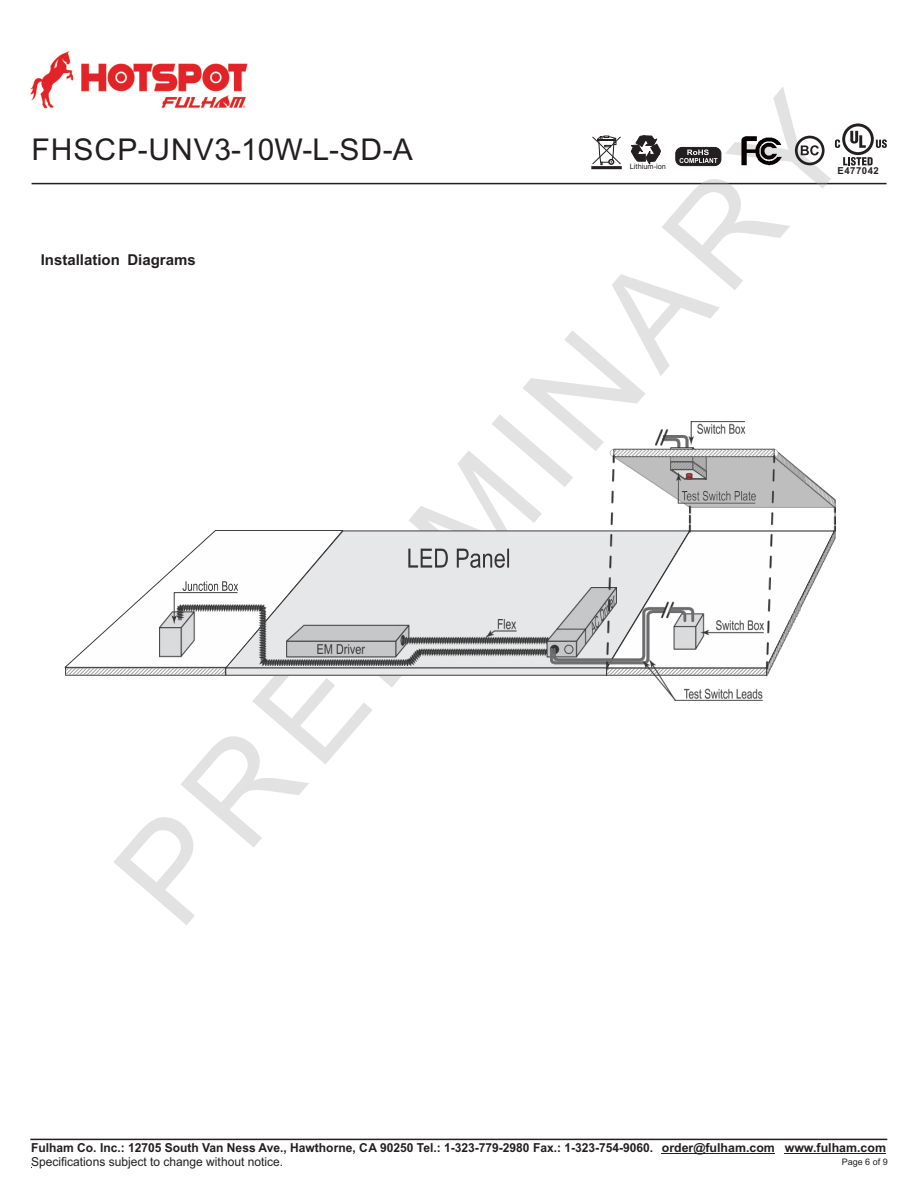
<style>
.page{position:relative;width:918px;height:1188px;background:#fff}
.page>*{position:absolute;margin:0;border:0;box-sizing:border-box;transform-origin:0 0}
.t1{font:135.15px "Arial";color:rgb(167 169 172/.33)}
.t2{font:30px "Arial";letter-spacing:.035em;color:#231f20}
.t3{font:700 15px "Arial";color:#231f20}
.t4{font:700 12.3px "Arial";color:#231f20}
.t5{font:12.3px "Arial";color:#231f20}
.t6{font:700 9.6px "Arial";letter-spacing:.055em;color:#231f20}
.t7{font:9px "Arial";color:#231f20}
.t8{font:7.35px "Arial";color:#231f20}
</style>
<div class="page">
<hr style="left:32px;top:183px;width:855px;height:1px;background:#231f20">
<hr style="left:30px;top:1139px;width:857px;height:1px;background:#231f20">
<hr style="left:662px;top:1153px;width:113px;height:1px;background:#231f20">
<hr style="left:785px;top:1153px;width:101px;height:1px;background:#231f20">
<img style="left:30px;top:51px;width:218px;height:58px">
<div style="left:676px;top:147px;width:45px;height:19px;background:#231f20;border:1px solid #231f20;border-radius:6px"></div>
<svg style="left:680px;top:150px;width:37px;height:13px"></svg>
<svg style="left:592px;top:136px;width:29px;height:29px"></svg>
<hr style="left:591px;top:166px;width:31px;height:3px;background:#231f20">
<svg style="left:630px;top:135px;width:31px;height:30px"></svg>
<div style="left:795px;top:136px;width:30px;height:29px;border:3px solid #231f20;border-radius:50%"></div>
<svg style="left:801px;top:145px;width:18px;height:10px"></svg>
<svg style="left:843px;top:157px;width:30px;height:9px"></svg>
<svg style="left:876px;top:139px;width:11px;height:9px"></svg>
<svg style="left:842px;top:123px;width:32px;height:32px"></svg>
<svg style="left:845px;top:126px;width:26px;height:26px"></svg>
<svg style="left:850px;top:131px;width:16px;height:17px"></svg>
<svg style="left:835px;top:139px;width:5px;height:9px"></svg>
<svg style="left:741px;top:136px;width:41px;height:29px"></svg>
<svg style="left:65px;top:530px;width:485px;height:146px"></svg>
<img style="left:485px;top:620px;width:31px;height:18px">
<img style="left:550px;top:422px;width:286px;height:279px">
<h1 class="t1" style="left:104px;top:868px;width:1038px;rotate:-49deg">PRELIMINARY</h1>
<h2 class="t2" style="left:31px;top:138px;width:383px">FHSCP-UNV3-10W-L-SD-A</h2>
<p class="t8" style="left:630px;top:164px;width:38px">Lithium-ion</p>
<p class="t6" style="left:837px;top:167px;width:43px">E477042</p>
<p class="t3" style="left:41px;top:254px;width:157px">Installation Diagrams</p>
<p class="t4" style="left:31px;top:1143px;width:624px">Fulham Co. Inc.: 12705 South Van Ness Ave., Hawthorne, CA 90250 Tel.: 1-323-779-2980 Fax.: 1-323-754-9060.</p>
<p class="t5" style="left:31px;top:1157px;width:253px">Specifications subject to change without notice.</p>
<p class="t4" style="left:662px;top:1143px;width:226px">order@fulham.com www.fulham.com</p>
<p class="t7" style="left:842px;top:1158px;width:48px">Page 6 of 9</p>
</div>
